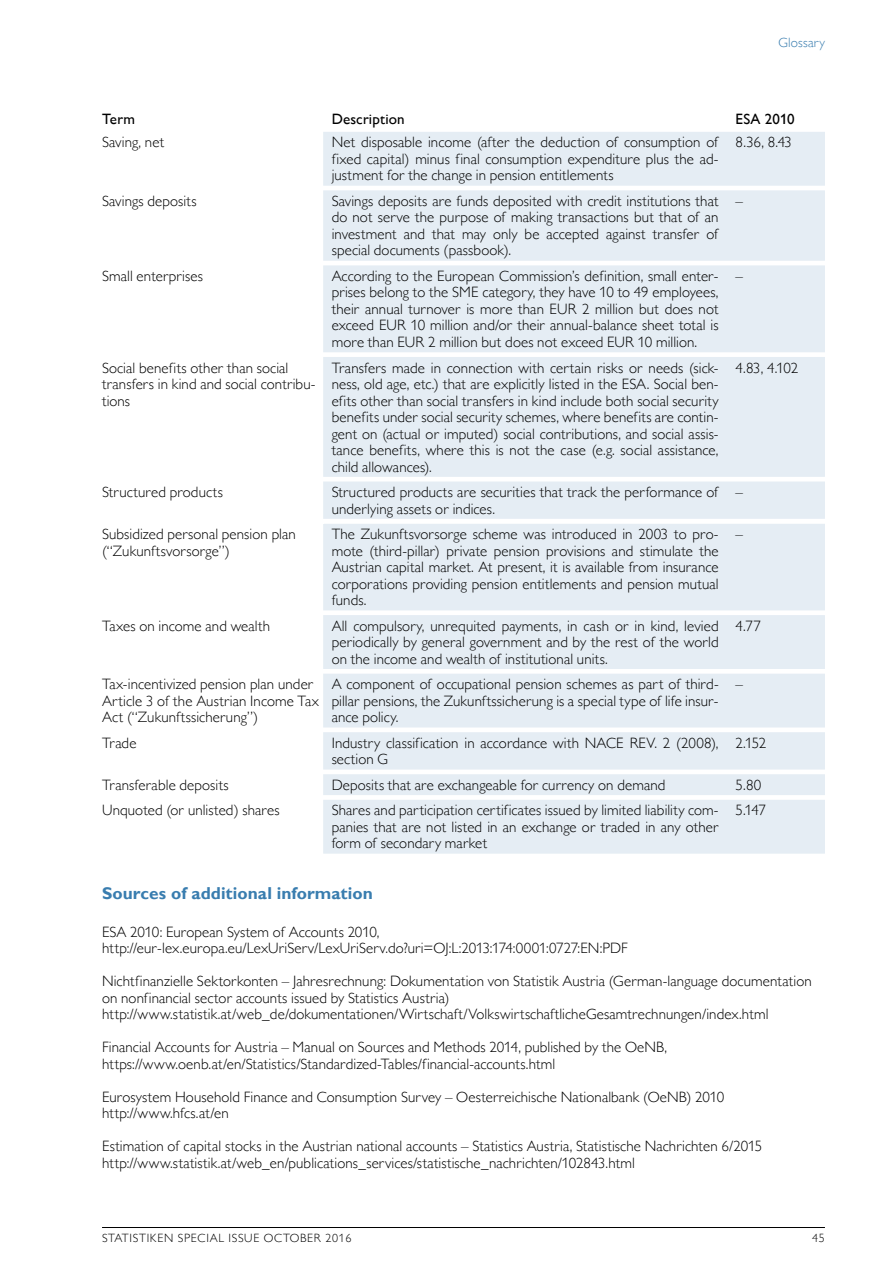
<style>
.page{position:relative;width:893px;height:1263px;background:#fff}
.page>*{position:absolute;margin:0;border:0;box-sizing:border-box;transform-origin:0 0}
._1_Titel_blau{font:700 17.25px "Gill Sans MT Pro";letter-spacing:.005em;color:#397daf}
.Text_Glossar{font:300 15px/16.5px "Gill Sans MT Pro";letter-spacing:.005em;color:#000;text-align:justify}
.Text_Glossar_ohne_Ei{font:300 15px/16.5px "Gill Sans MT Pro";letter-spacing:.005em;color:#000}
.Text_Glossar-2{font:500 15px "Gill Sans MT Pro";letter-spacing:.01em;color:#000}
.Text_Glossar_ohne_Ei-2{font:500 15px "Gill Sans MT Pro";color:#000}
.t1{font:300 13.5px "Gill Sans MT Pro";letter-spacing:.015em;color:#397daf}
.t2{font:300 12px "Gill Sans MT Pro";letter-spacing:.06em;color:#000}
</style>
<div class="page">
<hr style="left:102px;top:1227px;width:723px;height:1px;background:#000">
<div style="left:323px;top:132px;width:502px;height:722px;background:#e5edf4"></div>
<svg style="left:323px;top:519px;width:502px;height:4px"></svg>
<p class="t1" style="left:779px;top:35px;width:48px">Glossary</p>
<p class="Text_Glossar_ohne_Ei-2" style="left:102px;top:110px;width:34px">Term</p>
<p class="Text_Glossar-2" style="left:332px;top:110px;width:74px">Description</p>
<p class="Text_Glossar-2" style="left:736px;top:110px;width:61px">ESA 2010</p>
<p class="Text_Glossar_ohne_Ei" style="left:102px;top:134px;width:64px">Saving, net</p>
<p class="Text_Glossar" style="left:332px;top:134px;width:388px">Net disposable income (after the deduction of consumption of fixed capital) minus final consumption expenditure plus the ad&shy;justment for the change in pension entitlements</p>
<p class="Text_Glossar" style="left:736px;top:134px;width:58px">8.36, 8.43</p>
<p class="Text_Glossar_ohne_Ei" style="left:102px;top:192px;width:96px">Savings deposits</p>
<p class="Text_Glossar" style="left:332px;top:192px;width:388px">Savings deposits are funds deposited with credit institutions that do not serve the purpose of making transactions but that of an investment and that may only be accepted against transfer of special documents (passbook).</p>
<p class="Text_Glossar" style="left:736px;top:192px;width:9px">–</p>
<p class="Text_Glossar_ohne_Ei" style="left:102px;top:267px;width:102px">Small enterprises</p>
<p class="Text_Glossar" style="left:332px;top:267px;width:388px">According to the European Commission’s definition, small enter&shy;prises belong to the SME category, they have 10 to 49 employees, their annual turnover is more than EUR 2 million but does not exceed EUR 10 million and/or their annual-balance sheet total is more than EUR 2 million but does not exceed EUR 10 million.</p>
<p class="Text_Glossar" style="left:736px;top:267px;width:9px">–</p>
<p class="Text_Glossar_ohne_Ei" style="left:102px;top:359px;width:215px">Social benefits other than social transfers in kind and social contribu&shy;tions</p>
<p class="Text_Glossar" style="left:332px;top:359px;width:388px">Transfers made in connection with certain risks or needs (sick&shy;ness, old age, etc.) that are explicitly listed in the ESA. Social ben&shy;efits other than social transfers in kind include both social security benefits under social security schemes, where benefits are contin&shy;gent on (actual or imputed) social contributions, and social assis&shy;tance benefits, where this is not the case (e.g. social assistance, child allowances).</p>
<p class="Text_Glossar" style="left:736px;top:359px;width:64px">4.83, 4.102</p>
<p class="Text_Glossar_ohne_Ei" style="left:102px;top:483px;width:122px">Structured products</p>
<p class="Text_Glossar" style="left:332px;top:483px;width:388px">Structured products are securities that track the performance of underlying assets or indices.</p>
<p class="Text_Glossar" style="left:736px;top:483px;width:9px">–</p>
<p class="Text_Glossar_ohne_Ei" style="left:102px;top:526px;width:195px">Subsidized personal pension plan (“Zukunftsvorsorge”)</p>
<p class="Text_Glossar" style="left:332px;top:526px;width:388px">The Zukunftsvorsorge scheme was introduced in 2003 to pro&shy;mote (third-pillar) private pension provisions and stimulate the Austrian capital market. At present, it is available from insurance corporations providing pension entitlements and pension mutual funds.</p>
<p class="Text_Glossar" style="left:736px;top:526px;width:9px">–</p>
<p class="Text_Glossar_ohne_Ei" style="left:102px;top:617px;width:169px">Taxes on income and wealth</p>
<p class="Text_Glossar" style="left:332px;top:617px;width:388px">All compulsory, unrequited payments, in cash or in kind, levied periodically by general government and by the rest of the world on the income and wealth of institutional units.</p>
<p class="Text_Glossar" style="left:736px;top:617px;width:27px">4.77</p>
<p class="Text_Glossar_ohne_Ei" style="left:102px;top:676px;width:218px">Tax-incentivized pension plan under<br>Article 3 of the Austrian Income Tax<br>Act (“Zukunftssicherung”)</p>
<p class="Text_Glossar" style="left:332px;top:676px;width:388px">A component of occupational pension schemes as part of third&shy;pillar pensions, the Zukunftssicherung is a special type of life insur&shy;ance policy.</p>
<p class="Text_Glossar" style="left:736px;top:676px;width:9px">–</p>
<p class="Text_Glossar_ohne_Ei" style="left:102px;top:734px;width:36px">Trade</p>
<p class="Text_Glossar" style="left:332px;top:734px;width:388px">Industry classification in accordance with NACE REV. 2 (2008), section G</p>
<p class="Text_Glossar" style="left:736px;top:734px;width:32px">2.152</p>
<p class="Text_Glossar_ohne_Ei" style="left:102px;top:776px;width:128px">Transferable deposits</p>
<p class="Text_Glossar" style="left:332px;top:776px;width:335px">Deposits that are exchangeable for currency on demand</p>
<p class="Text_Glossar" style="left:736px;top:776px;width:27px">5.80</p>
<p class="Text_Glossar_ohne_Ei" style="left:102px;top:802px;width:179px">Unquoted (or unlisted) shares</p>
<p class="Text_Glossar" style="left:332px;top:802px;width:388px">Shares and participation certificates issued by limited liability com&shy;panies that are not listed in an exchange or traded in any other form of secondary market</p>
<p class="Text_Glossar" style="left:736px;top:802px;width:32px">5.147</p>
<p class="_1_Titel_blau" style="left:102px;top:883px;width:272px">Sources of additional information</p>
<p class="Text_Glossar_ohne_Ei" style="left:102px;top:923px;width:279px">ESA 2010: European System of Accounts 2010,</p>
<p class="Text_Glossar_ohne_Ei" style="left:102px;top:940px;width:527px">http://eur-lex.europa.eu/LexUriServ/LexUriServ.do?uri=OJ:L:2013:174:0001:0727:EN:PDF</p>
<p class="Text_Glossar_ohne_Ei" style="left:102px;top:973px;width:711px">Nichtfinanzielle Sektorkonten – Jahresrechnung: Dokumentation von Statistik Austria (German-language documentation on nonfinancial sector accounts issued by Statistics Austria) http://www.statistik.at/web_de/dokumentationen/Wirtschaft/VolkswirtschaftlicheGesamtrechnungen/index.html</p>
<p class="Text_Glossar_ohne_Ei" style="left:102px;top:1039px;width:567px">Financial Accounts for Austria – Manual on Sources and Methods 2014, published by the OeNB, https://www.oenb.at/en/Statistics/Standardized-Tables/financial-accounts.html</p>
<p class="Text_Glossar_ohne_Ei" style="left:102px;top:1088px;width:624px">Eurosystem Household Finance and Consumption Survey – Oesterreichische Nationalbank (OeNB) 2010 http://www.hfcs.at/en</p>
<p class="Text_Glossar_ohne_Ei" style="left:102px;top:1138px;width:662px">Estimation of capital stocks in the Austrian national accounts – Statistics Austria, Statistische Nachrichten 6/2015 http://www.statistik.at/web_en/publications_services/statistische_nachrichten/102843.html</p>
<p class="t2" style="left:102px;top:1231px;width:251px">STATISTIKEN SPECIAL ISSUE OCTOBER 2016</p>
<p class="t2" style="left:812px;top:1231px;width:14px">45</p>
</div>
